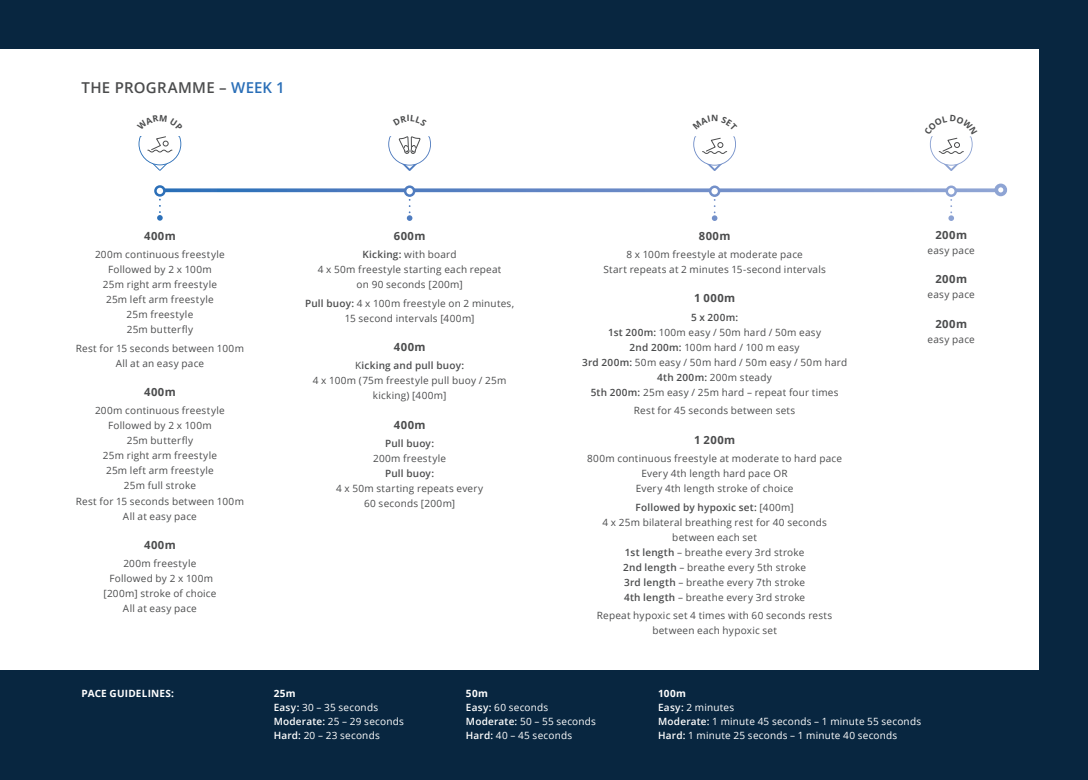
<style>
.page{position:relative;width:1088px;height:780px;background:#082640}
.page>*{position:absolute;margin:0;border:0;box-sizing:border-box;transform-origin:0 0}
.t1{font:600 15px "Open Sans";letter-spacing:.015em;color:#4b4c4d}
.t2{font:700 11.25px "Open Sans";letter-spacing:.045em;color:#4b4c4d}
.t3{font:10px/15px "Open Sans";letter-spacing:.02em;color:#4b4c4d;text-align:center}
.t4{font:10px/13.8px "Open Sans";letter-spacing:.02em;color:#fff}
.t5{font:600 10px "Open Sans";letter-spacing:.02em;color:#4b4c4d}
.t6{font:700 10px "Open Sans";letter-spacing:.02em;color:#fff}
.s1{color:#296eb7}
.s2{font-weight:600}
.s3{font-weight:400}
.s4{font-weight:700}
</style>
<div class="page">
<div style="left:0;top:50px;width:1038px;height:620px;background:#fff"></div>
<svg style="left:165px;top:188px;width:829px;height:4px"></svg>
<div style="left:994px;top:183px;width:13px;height:13px;border:4px solid #fff;border-radius:50%"></div>
<svg style="left:948px;top:196px;width:6px;height:25px"></svg>
<svg style="left:947px;top:187px;width:9px;height:9px"></svg>
<div style="left:945px;top:185px;width:12px;height:12px;border:2px solid #fff;border-radius:50%"></div>
<svg style="left:712px;top:199px;width:5px;height:22px"></svg>
<svg style="left:710px;top:187px;width:9px;height:9px"></svg>
<div style="left:709px;top:185px;width:11px;height:12px;border:2px solid #fff;border-radius:50%"></div>
<svg style="left:407px;top:199px;width:5px;height:22px"></svg>
<svg style="left:405px;top:187px;width:9px;height:9px"></svg>
<div style="left:404px;top:185px;width:11px;height:12px;border:2px solid #fff;border-radius:50%"></div>
<svg style="left:157px;top:196px;width:6px;height:25px"></svg>
<svg style="left:155px;top:186px;width:9px;height:9px"></svg>
<div style="left:154px;top:185px;width:12px;height:12px;border:2px solid #fff;border-radius:50%"></div>
<svg style="left:929px;top:136px;width:44px;height:35px"></svg>
<svg style="left:693px;top:136px;width:43px;height:35px"></svg>
<svg style="left:388px;top:136px;width:43px;height:35px"></svg>
<svg style="left:138px;top:136px;width:44px;height:35px"></svg>
<p class="t1" style="left:81px;top:77px;width:205px">THE PROGRAMME – <span class="s1">WEEK 1</span></p>
<p class="t2" style="left:144px;top:227px;width:33px">400m</p>
<p class="t3" style="left:95px;top:247px;width:131px">200m continuous freestyle</p>
<p class="t3" style="left:108px;top:262px;width:105px">Followed by 2 x 100m</p>
<p class="t3" style="left:103px;top:277px;width:116px">25m right arm freestyle</p>
<p class="t3" style="left:106px;top:292px;width:109px">25m left arm freestyle</p>
<p class="t3" style="left:127px;top:307px;width:68px">25m freestyle</p>
<p class="t3" style="left:127px;top:322px;width:68px">25m butterfly</p>
<p class="t3" style="left:76px;top:340px;width:170px">Rest for 15 seconds between 100m</p>
<p class="t3" style="left:116px;top:355px;width:90px">All at an easy pace</p>
<p class="t2" style="left:144px;top:384px;width:33px">400m</p>
<p class="t3" style="left:95px;top:403px;width:131px">200m continuous freestyle</p>
<p class="t3" style="left:108px;top:418px;width:105px">Followed by 2 x 100m</p>
<p class="t3" style="left:127px;top:433px;width:68px">25m butterfly</p>
<p class="t3" style="left:103px;top:448px;width:116px">25m right arm freestyle</p>
<p class="t3" style="left:106px;top:463px;width:109px">25m left arm freestyle</p>
<p class="t3" style="left:124px;top:478px;width:74px">25m full stroke</p>
<p class="t3" style="left:76px;top:493px;width:170px">Rest for 15 seconds between 100m</p>
<p class="t3" style="left:123px;top:508px;width:75px">All at easy pace</p>
<p class="t2" style="left:144px;top:536px;width:33px">400m</p>
<p class="t3" style="left:123px;top:556px;width:74px">200m freestyle</p>
<p class="t3" style="left:109px;top:571px;width:105px">Followed by 2 x 100m</p>
<p class="t3" style="left:103px;top:586px;width:115px">[200m] stroke of choice</p>
<p class="t3" style="left:123px;top:601px;width:75px">All at easy pace</p>
<p class="t2" style="left:394px;top:227px;width:33px">600m</p>
<p class="t3" style="left:362px;top:247px;width:96px"><span class="s2">Kicking:</span> with board</p>
<p class="t3" style="left:318px;top:262px;width:185px">4 x 50m freestyle starting each repeat on 90 seconds [200m]</p>
<p class="t3" style="left:305px;top:295px;width:210px"><span class="s2">Pull buoy:</span> 4 x 100m freestyle on 2 minutes,<br>15 second intervals [400m]</p>
<p class="t2" style="left:394px;top:339px;width:33px">400m</p>
<p class="t3" style="left:313px;top:358px;width:195px">K<span class="s2">icking and pull buoy:<br></span>4 x 100m (75m freestyle pull buoy / 25m kicking) [400m]</p>
<p class="t2" style="left:394px;top:416px;width:33px">400m</p>
<p class="t5" style="left:385px;top:436px;width:51px">Pull buoy:</p>
<p class="t3" style="left:373px;top:451px;width:74px">200m freestyle</p>
<p class="t5" style="left:385px;top:466px;width:51px">Pull buoy:</p>
<p class="t3" style="left:336px;top:481px;width:149px">4 x 50m starting repeats every<br>60 seconds [200m]</p>
<p class="t2" style="left:699px;top:227px;width:33px">800m</p>
<p class="t3" style="left:626px;top:247px;width:178px">8 x 100m freestyle at moderate pace</p>
<p class="t3" style="left:603px;top:262px;width:224px">Start repeats at 2 minutes 15-second intervals</p>
<p class="t2" style="left:694px;top:290px;width:43px">1 000m</p>
<p class="t3" style="left:608px;top:309px;width:214px"><span class="s2">5 x 200m:<br>1st 200m:</span> 100m easy / 50m hard / 50m easy</p>
<p class="t3" style="left:630px;top:339px;width:171px"><span class="s2">2nd 200m:</span> 100m hard / 100 m easy</p>
<p class="t3" style="left:582px;top:354px;width:267px"><span class="s2">3rd 200m:</span> 50m easy / 50m hard / 50m easy / 50m hard</p>
<p class="t3" style="left:657px;top:369px;width:116px"><span class="s2">4th 200m:</span> 200m steady</p>
<p class="t3" style="left:591px;top:384px;width:249px"><span class="s2">5th 200m:</span> 25m easy / 25m hard – repeat four times</p>
<p class="t3" style="left:634px;top:403px;width:163px">Rest for 45 seconds between sets</p>
<p class="t2" style="left:694px;top:431px;width:43px">1 200m</p>
<p class="t3" style="left:587px;top:451px;width:256px">800m continuous freestyle at moderate to hard pace</p>
<p class="t3" style="left:641px;top:466px;width:148px">Every 4th length hard pace OR</p>
<p class="t3" style="left:636px;top:481px;width:159px">Every 4th length stroke of choice</p>
<p class="t5" style="left:635px;top:500px;width:160px">Followed by hypoxic set: <span class="s3">[400m]</span></p>
<p class="t3" style="left:602px;top:514px;width:226px">4 x 25m bilateral breathing rest for 40 seconds between each set</p>
<p class="t3" style="left:625px;top:544px;width:181px"><span class="s2">1st length</span> – breathe every 3rd stroke</p>
<p class="t3" style="left:623px;top:559px;width:184px"><span class="s2">2nd length</span> – breathe every 5th stroke</p>
<p class="t3" style="left:624px;top:574px;width:182px"><span class="s2">3rd length</span> – breathe every 7th stroke</p>
<p class="t3" style="left:624px;top:589px;width:183px"><span class="s2">4th length</span> – breathe every 3rd stroke</p>
<p class="t3" style="left:597px;top:608px;width:237px">Repeat hypoxic set 4 times with 60 seconds rests between each hypoxic set</p>
<p class="t2" style="left:935px;top:227px;width:33px">200m</p>
<p class="t3" style="left:927px;top:243px;width:49px">easy pace</p>
<p class="t2" style="left:935px;top:271px;width:33px">200m</p>
<p class="t3" style="left:927px;top:287px;width:49px">easy pace</p>
<p class="t2" style="left:935px;top:315px;width:33px">200m</p>
<p class="t3" style="left:927px;top:331px;width:49px">easy pace</p>
<p class="t6" style="left:81px;top:686px;width:94px">PACE GUIDELINES:</p>
<p class="t4" style="left:274px;top:686px;width:132px"><span class="s4">25m<br></span><span class="s2">Easy:</span> 30 – 35 seconds<br><span class="s2">Moderate:</span> 25 – 29 seconds<br><span class="s2">Hard:</span> 20 – 23 seconds</p>
<p class="t4" style="left:466px;top:686px;width:132px"><span class="s4">50m<br></span><span class="s2">Easy:</span> 60 seconds<br><span class="s2">Moderate:</span> 50 – 55 seconds<br><span class="s2">Hard:</span> 40 – 45 seconds</p>
<p class="t4" style="left:658px;top:686px;width:264px"><span class="s4">100m<br></span><span class="s2">Easy:</span> 2 minutes<br><span class="s2">Moderate:</span> 1 minute 45 seconds – 1 minute 55 seconds<br><span class="s2">Hard:</span> 1 minute 25 seconds – 1 minute 40 seconds</p>
</div>
